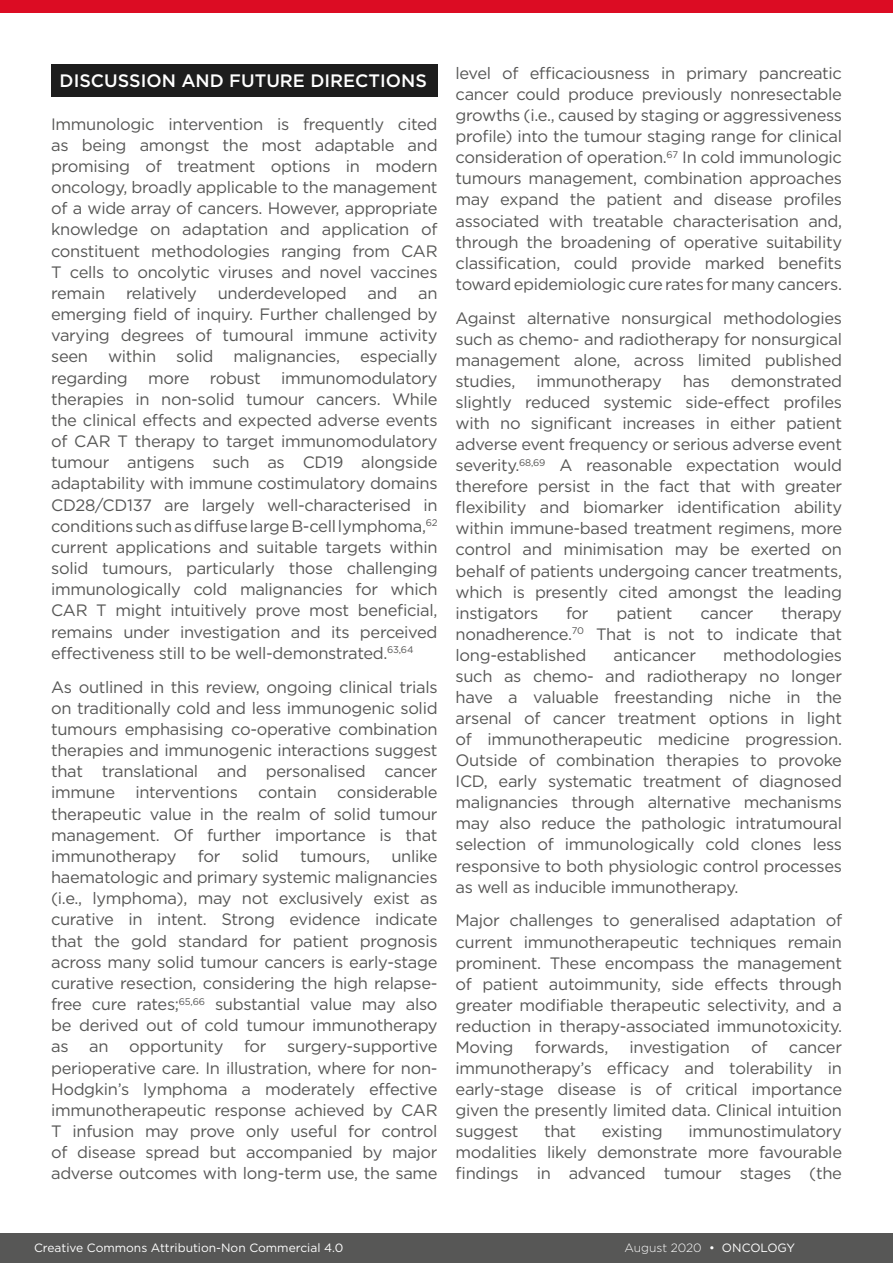
<style>
.page{position:relative;width:893px;height:1263px;background:#fff}
.page>*{position:absolute;margin:0;border:0;box-sizing:border-box;transform-origin:0 0}
.H1__Heading_1{font:500 18px "Gotham";color:#fff}
.Body_Text{font:16.5px/21px "Gotham";letter-spacing:-.02em;color:#575756;text-align:justify}
.t1{font:12px "Gotham";color:#fff}
.t2{font:300 12px "Gotham";color:#fff}
.s1{font-weight:400}
</style>
<div class="page">
<div style="left:0;top:0;width:893px;height:13px;background:#dc0c23"></div>
<div style="left:0;top:1233px;width:893px;height:30px;background:#575756"></div>
<div style="left:51px;top:64px;width:387px;height:33px;background:#1d1d1d"></div>
<p class="H1__Heading_1" style="left:60px;top:69px;width:369px">DISCUSSION AND FUTURE DIRECTIONS</p>
<p class="Body_Text" style="left:51px;top:113px;width:388px">Immunologic intervention is frequently cited as being amongst the most adaptable and promising of treatment options in modern oncology, broadly applicable to the management of a wide array of cancers. However, appropriate knowledge on adaptation and application of constituent methodologies ranging from CAR T cells to oncolytic viruses and novel vaccines remain</p>
<p class="Body_Text" style="left:126px;top:282px;width:72px">relatively</p>
<p class="Body_Text" style="left:218px;top:282px;width:131px">underdeveloped</p>
<p class="Body_Text" style="left:367px;top:282px;width:32px">and</p>
<p class="Body_Text" style="left:51px;top:282px;width:388px;text-indent:367px">an emerging field of inquiry. Further challenged by varying degrees of tumoural immune activity seen within solid malignancies, especially regarding more robust immunomodulatory therapies in non-solid tumour cancers. While the clinical effects and expected adverse events of CAR T therapy to target immunomodulatory tumour antigens such as CD19 alongside adaptability with immune costimulatory domains CD28/CD137 are largely well-characterised in conditions such as diffuse large B-cell lymphoma,<sup>62 </sup>current applications and suitable targets within solid tumours, particularly those challenging immunologically cold malignancies for which CAR T might intuitively prove most beneficial, remains under investigation and its perceived effectiveness still to be well-demonstrated.<sup>63,64</sup></p>
<p class="Body_Text" style="left:51px;top:676px;width:388px">As outlined in this review, ongoing clinical trials on traditionally cold and less immunogenic solid tumours emphasising co-operative combination therapies and immunogenic interactions suggest that translational and personalised cancer immune interventions contain considerable therapeutic value in the realm of solid tumour management. Of further importance is that immunotherapy</p>
<p class="Body_Text" style="left:198px;top:845px;width:24px">for</p>
<p class="Body_Text" style="left:242px;top:845px;width:39px">solid</p>
<p class="Body_Text" style="left:300px;top:845px;width:71px">tumours,</p>
<p class="Body_Text" style="left:51px;top:845px;width:388px;text-indent:340px">unlike haematologic and primary systemic malignancies (i.e., lymphoma), may not exclusively exist as curative in intent. Strong evidence indicate that the gold standard for patient prognosis across many solid tumour cancers is early-stage curative resection, considering the high relapse&shy;free cure rates;<sup>65,66</sup> substantial value may also be derived out of cold tumour immunotherapy as an opportunity for surgery-supportive perioperative care. In illustration, where for non-Hodgkin’s lymphoma a moderately effective immunotherapeutic response achieved by CAR T infusion may prove only useful for control of disease spread but accompanied by major adverse outcomes with long-term use, the same</p>
<p class="Body_Text" style="left:456px;top:62px;width:388px">level of efficaciousness in primary pancreatic cancer could produce previously nonresectable growths (i.e., caused by staging or aggressiveness profile) into the tumour staging range for clinical consideration of operation.<sup>67</sup> In cold immunologic tumours management, combination approaches may expand the patient and disease profiles associated with treatable characterisation and, through the broadening of operative suitability classification, could provide marked benefits toward epidemiologic cure rates for many cancers.</p>
<p class="Body_Text" style="left:456px;top:307px;width:388px">Against alternative nonsurgical methodologies such as chemo- and radiotherapy for nonsurgical management alone, across limited published studies,</p>
<p class="Body_Text" style="left:456px;top:370px;width:388px;text-indent:275px">demonstrated slightly reduced systemic side-effect profiles with no significant increases in either patient adverse event frequency or serious adverse event severity.<sup>68,69</sup> A reasonable expectation would therefore persist in the fact that with greater flexibility and biomarker identification ability within immune-based treatment regimens, more control and minimisation may be exerted on behalf of patients undergoing cancer treatments, which is presently cited amongst the leading instigators</p>
<p class="Body_Text" style="left:536px;top:370px;width:127px">immunotherapy</p>
<p class="Body_Text" style="left:683px;top:370px;width:29px">has</p>
<p class="Body_Text" style="left:566px;top:602px;width:24px">for</p>
<p class="Body_Text" style="left:616px;top:602px;width:58px">patient</p>
<p class="Body_Text" style="left:700px;top:602px;width:55px">cancer</p>
<p class="Body_Text" style="left:456px;top:602px;width:388px;text-indent:326px">therapy nonadherence.<sup>70</sup> That is not to indicate that long-established</p>
<p class="Body_Text" style="left:456px;top:644px;width:388px;text-indent:268px">methodologies such as chemo- and radiotherapy no longer have a valuable freestanding niche in the arsenal of cancer treatment options in light of immunotherapeutic medicine progression.<br>Outside of combination therapies to provoke ICD, early systematic treatment of diagnosed malignancies through alternative mechanisms may also reduce the pathologic intratumoural selection of immunologically cold clones less responsive to both physiologic control processes as well as inducible immunotherapy.</p>
<p class="Body_Text" style="left:456px;top:910px;width:388px">Major challenges to generalised adaptation of current immunotherapeutic techniques remain prominent. These encompass the management of patient autoimmunity, side effects through greater modifiable therapeutic selectivity, and a reduction in therapy-associated immunotoxicity.<br>Moving</p>
<p class="Body_Text" style="left:613px;top:644px;width:84px">anticancer</p>
<p class="Body_Text" style="left:535px;top:1036px;width:75px">forwards,</p>
<p class="Body_Text" style="left:630px;top:1036px;width:102px">investigation</p>
<p class="Body_Text" style="left:751px;top:1036px;width:18px">of</p>
<p class="Body_Text" style="left:456px;top:1036px;width:388px;text-indent:333px">cancer immunotherapy’s efficacy and tolerability in early-stage disease is of critical importance given the presently limited data. Clinical intuition suggest</p>
<p class="Body_Text" style="left:456px;top:1120px;width:388px;text-indent:233px">immunostimulatory modalities likely demonstrate more favourable findings in advanced tumour stages (the</p>
<p class="Body_Text" style="left:544px;top:1120px;width:33px">that</p>
<p class="Body_Text" style="left:602px;top:1120px;width:62px">existing</p>
<p class="t1" style="left:34px;top:1240px;width:311px">Creative Commons Attribution-Non Commercial 4.0</p>
<p class="t2" style="left:624px;top:1240px;width:172px">August 2020 <span class="s1">• ONCOLOGY</span></p>
</div>
